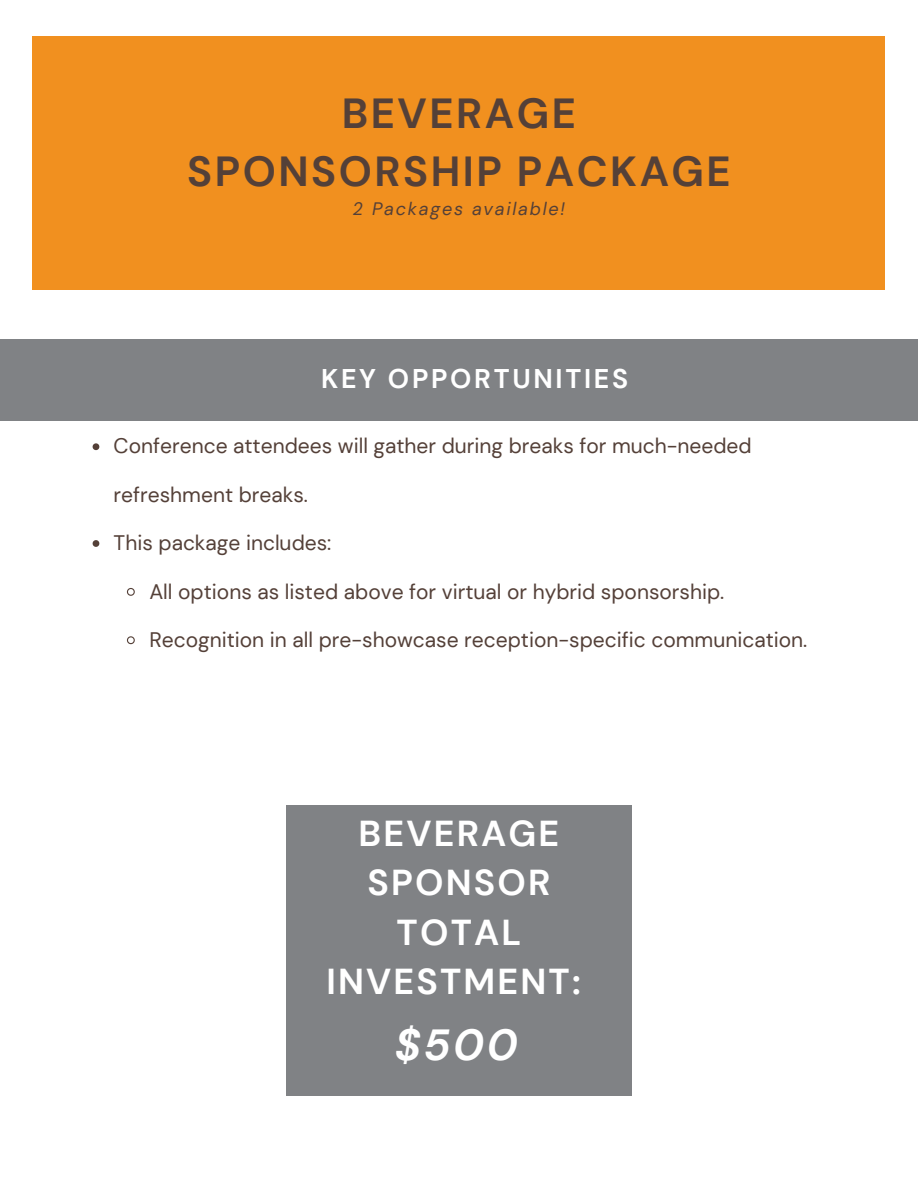
<style>
.page{position:relative;width:918px;height:1188px;background:#fff}
.page>*{position:absolute;margin:0;border:0;box-sizing:border-box;transform-origin:0 0}
.t1{font:italic 700 43.5px "DM Sans";color:#fff}
.t2{font:700 42px "DM Sans";letter-spacing:.06em;color:#544038}
.t3{font:700 36px/49.5px "DM Sans";letter-spacing:.06em;color:#fff;text-align:center}
.t4{font:700 27px "DM Sans";letter-spacing:.1em;color:#fff}
.t5{font:21px "DM Sans";color:#544038}
.t6{font:italic 18px "DM Sans";letter-spacing:.1em;color:#544038}
</style>
<div class="page">
<div style="left:33px;top:36px;width:852px;height:253px;background:#f1901f"></div>
<div style="left:286px;top:805px;width:346px;height:291px;background:#808285"></div>
<div style="left:0;top:339px;width:918px;height:82px;background:#808285"></div>
<svg style="left:93px;top:443px;width:6px;height:7px"></svg>
<svg style="left:93px;top:540px;width:6px;height:7px"></svg>
<svg style="left:126px;top:588px;width:9px;height:8px"></svg>
<svg style="left:126px;top:636px;width:9px;height:9px"></svg>
<p class="t2" style="left:342px;top:87px;width:236px">BEVERAGE</p>
<p class="t2" style="left:187px;top:144px;width:545px">SPONSORSHIP PACKAGE</p>
<p class="t6" style="left:353px;top:197px;width:214px">2 Packages available!</p>
<p class="t4" style="left:321px;top:361px;width:309px">KEY OPPORTUNITIES</p>
<p class="t5" style="left:114px;top:433px;width:640px">Conference attendees will gather during breaks for much-needed</p>
<p class="t5" style="left:114px;top:481px;width:196px">refreshment breaks.</p>
<p class="t5" style="left:114px;top:529px;width:219px">This package includes:</p>
<p class="t5" style="left:149px;top:578px;width:576px">All options as listed above for virtual or hybrid sponsorship.</p>
<p class="t5" style="left:149px;top:626px;width:659px">Recognition in all pre-showcase reception-specific communication.</p>
<p class="t3" style="left:359px;top:809px;width:202px">BEVERAGE</p>
<p class="t3" style="left:367px;top:858px;width:185px">SPONSOR<br>TOTAL</p>
<p class="t3" style="left:326px;top:957px;width:256px">INVESTMENT:</p>
<p class="t1" style="left:395px;top:1017px;width:125px">$500</p>
</div>
